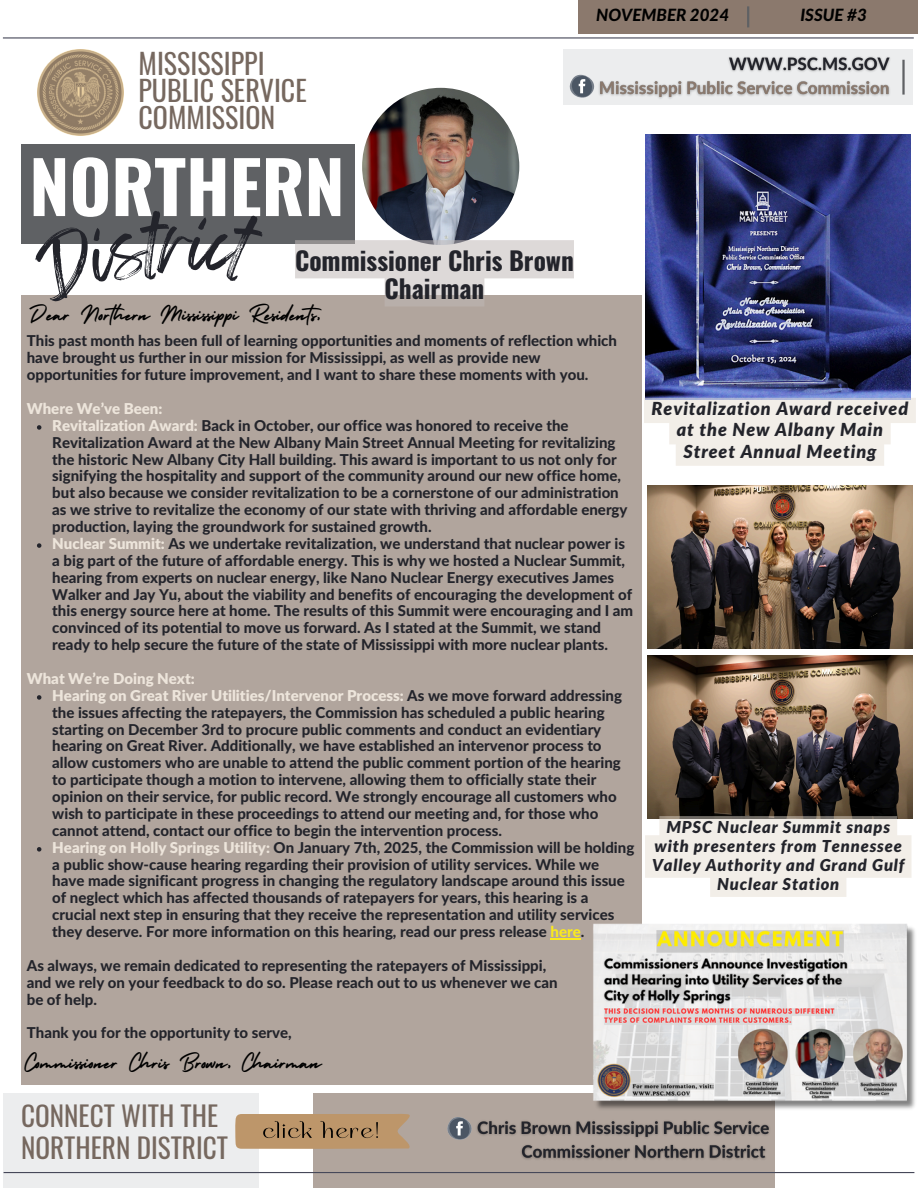
<style>
.page{position:relative;width:918px;height:1188px;background:#fff}
.page>*{position:absolute;margin:0;border:0;box-sizing:border-box;transform-origin:0 0}
.t1{font:700 71.55px "Oswald";color:#fff}
.t2{font:28.05px/27px "Oswald";color:#76685f}
.t3{font:27.3px/32.7px "Oswald";color:#76685f}
.t4{font:25.8px "Holiday";color:#000}
.t5{font:700 25.35px/28.2px "Oswald";color:#23242b;text-align:center}
.t6{font:italic 900 18px/21.3px "Lato";letter-spacing:.05em;color:#23242b;text-align:center}
.t7{font:italic 800 16.95px "Lato";color:#000}
.t8{font:italic 900 16.5px/19.2px "Lato";letter-spacing:.05em;color:#23242b;text-align:center}
.t9{font:800 15px/16.8px "Lato Latin";color:#23242b}
.t10{font:900 15px "Lato Latin";color:#ede5db}
.s1{font-weight:900;color:#ede5db}
.s2{color:#fbea1c}
</style>
<div class="page">
<div style="left:21px;top:295px;width:621px;height:790px;background:#b1a59d"></div>
<div style="left:563px;top:50px;width:350px;height:55px;background:#ecedee"></div>
<div style="left:21px;top:144px;width:334px;height:99px;background:#5f6164"></div>
<div style="left:3px;top:1094px;width:256px;height:94px;background:#ecedee"></div>
<div style="left:313px;top:1094px;width:461px;height:94px;background:#b1a59d"></div>
<hr style="left:4px;top:1172px;width:910px;height:1px;background:#464859">
<hr style="left:3px;top:37px;width:911px;height:2px;background:#464859">
<img style="left:38px;top:50px;width:85px;height:85px">
<hr style="left:902px;top:60px;width:3px;height:35px;background:#5f6164">
<img style="left:600px;top:56px;width:290px;height:43px">
<svg style="left:569px;top:74px;width:31px;height:24px"></svg>
<svg style="left:235px;top:1114px;width:175px;height:35px;background:#b38f67"></svg>
<div style="left:578px;top:0;width:340px;height:34px;background:#8b796d"></div>
<hr style="left:747px;top:6px;width:2px;height:21px;background:#5f6164">
<img style="left:362px;top:88px;width:157px;height:157px;border-radius:50%">
<img style="left:478px;top:1121px;width:292px;height:39px">
<svg style="left:447px;top:1117px;width:31px;height:23px"></svg>
<img style="left:646px;top:135px;width:265px;height:263px">
<svg style="left:37px;top:425px;width:4px;height:5px"></svg>
<svg style="left:37px;top:543px;width:4px;height:5px"></svg>
<svg style="left:37px;top:695px;width:4px;height:5px"></svg>
<svg style="left:37px;top:847px;width:4px;height:5px"></svg>
<hr style="left:551px;top:938px;width:30px;height:1px;background:#fbea1c">
<img style="left:647px;top:486px;width:266px;height:163px">
<img style="left:587px;top:924px;width:328px;height:189px">
<img style="left:647px;top:655px;width:266px;height:163px">
<svg style="left:295px;top:240px;width:279px;height:66px"></svg>
<svg style="left:644px;top:398px;width:272px;height:68px;background:#f1eeea"></svg>
<svg style="left:645px;top:816px;width:267px;height:81px;background:#efebe6"></svg>
<svg style="left:28px;top:243px;width:238px;height:1px"></svg>
<p class="t2" style="left:139px;top:49px;width:170px">MISSISSIPPI<br>PUBLIC SERVICE<br>COMMISSION</p>
<p class="t1" style="left:29px;top:131px;width:317px">NORTHERN</p>
<p class="t5" style="left:295px;top:245px;width:280px">Commissioner Chris Brown<br>Chairman</p>
<h3 class="t4" style="left:29px;top:295px;width:301px">Dear Northern Mississippi Residents,</h3>
<h6 class="t7" style="left:596px;top:7px;width:134px">NOVEMBER 2024</h6>
<h3 class="t7" style="left:800px;top:7px;width:68px">ISSUE #3</h3>
<p class="t9" style="left:27px;top:333px;width:592px">This past month has been full of learning opportunities and moments of reflection which have brought us further in our mission for Mississippi, as well as provide new opportunities for future improvement, and I want to share these moments with you.</p>
<p class="t10" style="left:27px;top:402px;width:137px">Where We’ve Been:</p>
<h1 class="t9" style="left:52px;top:418px;width:577px"><span class="s1">Revitalization Award:</span> Back in October, our office was honored to receive the Revitalization Award at the New Albany Main Street Annual Meeting for revitalizing the historic New Albany City Hall building. This award is important to us not only for signifying the hospitality and support of the community around our new office home, but also because we consider revitalization to be a cornerstone of our administration as we strive to revitalize the economy of our state with thriving and affordable energy production, laying the groundwork for sustained growth.</h1>
<h2 class="t9" style="left:52px;top:536px;width:582px"><span class="s1">Nuclear Summit:</span> As we undertake revitalization, we understand that nuclear power is a big part of the future of affordable energy. This is why we hosted a Nuclear Summit, hearing from experts on nuclear energy, like Nano Nuclear Energy executives James Walker and Jay Yu, about the viability and benefits of encouraging the development of this energy source here at home. The results of this Summit were encouraging and I am convinced of its potential to move us forward. As I stated at the Summit, we stand ready to help secure the future of the state of Mississippi with more nuclear plants.</h2>
<h4 class="t10" style="left:27px;top:672px;width:170px">What We’re Doing Next:</h4>
<h5 class="t9" style="left:52px;top:688px;width:571px"><span class="s1">Hearing on Great River Utilities/Intervenor Process:</span> As we move forward addressing the issues affecting the ratepayers, the Commission has scheduled a public hearing starting on December 3rd to procure public comments and conduct an evidentiary hearing on Great River. Additionally, we have established an intervenor process to allow customers who are unable to attend the public comment portion of the hearing to participate though a motion to intervene, allowing them to officially state their opinion on their service, for public record. We strongly encourage all customers who wish to participate in these proceedings to attend our meeting and, for those who cannot attend, contact our office to begin the intervention process.</h5>
<p class="t9" style="left:52px;top:840px;width:584px"><span class="s1">Hearing on Holly Springs Utility:</span> On January 7th, 2025, the Commission will be holding a public show-cause hearing regarding their provision of utility services. While we have made significant progress in changing the regulatory landscape around this issue of neglect which has affected thousands of ratepayers for years, this hearing is a crucial next step in ensuring that they receive the representation and utility services they deserve. For more information on this hearing, read our press release <span class="s2">here</span>.</p>
<p class="t9" style="left:27px;top:958px;width:521px">As always, we remain dedicated to representing the ratepayers of Mississippi,</p>
<p class="t9" style="left:27px;top:975px;width:532px">and we rely on your feedback to do so. Please reach out to us whenever we can</p>
<p class="t9" style="left:27px;top:992px;width:72px">be of help.</p>
<p class="t9" style="left:27px;top:1025px;width:266px">Thank you for the opportunity to serve,</p>
<h3 class="t4" style="left:24px;top:1043px;width:299px">Commissioner Chris Brown, Chairman</h3>
<p class="t3" style="left:21px;top:1098px;width:209px">CONNECT WITH THE<br>NORTHERN DISTRICT</p>
<p class="t6" style="left:652px;top:399px;width:258px">Revitalization Award received at the New Albany Main<br>Street Annual Meeting</p>
<p class="t8" style="left:652px;top:818px;width:254px">MPSC Nuclear Summit snaps with presenters from Tennessee<br>Valley Authority and Grand Gulf<br>Nuclear Station</p>
</div>
